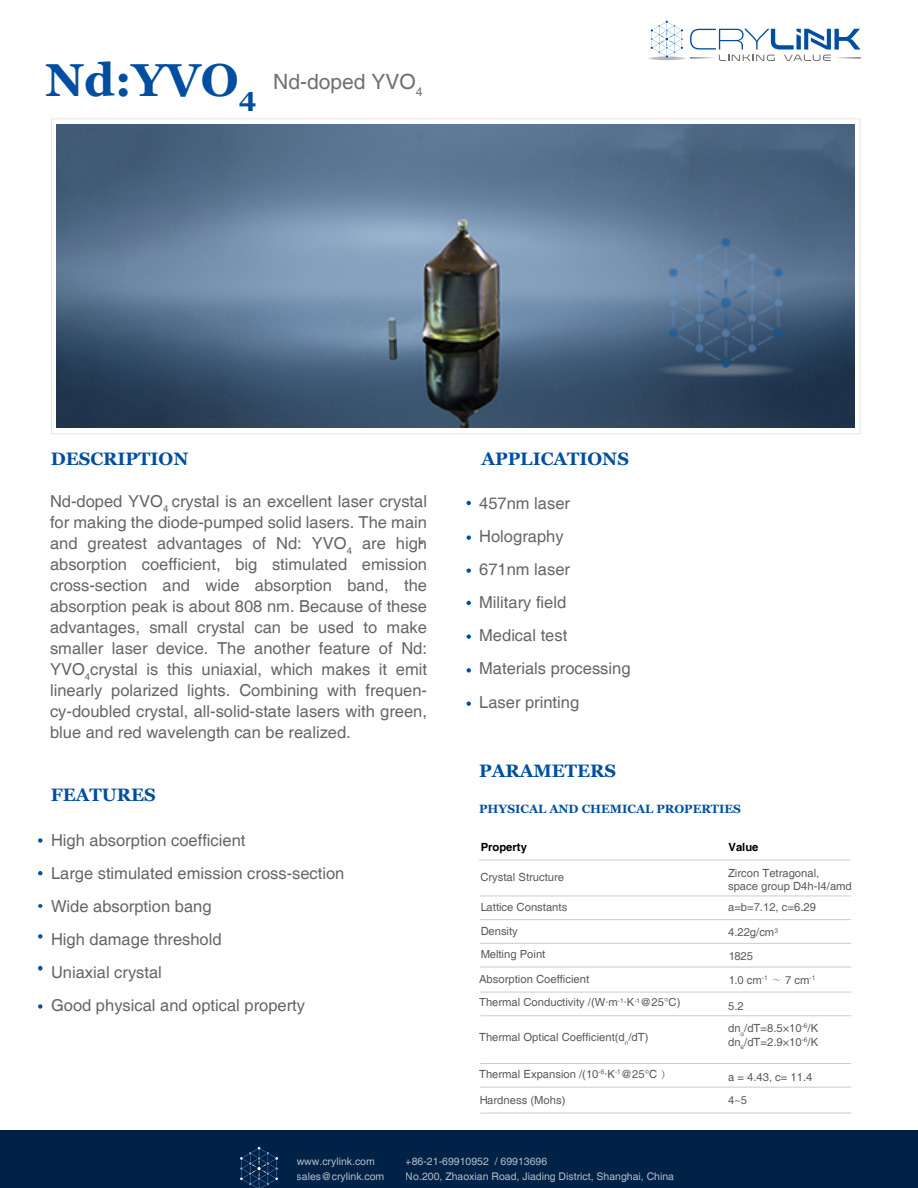
<style>
.page{position:relative;width:918px;height:1188px;background:#fff}
.page>*{position:absolute;margin:0;border:0;box-sizing:border-box;transform-origin:0 0}
.t1{font:700 46.2px "Georgia";color:#004ea1}
.t2{font:21px "Helvetica";color:#717171}
.t3{font:700 18px "Georgia";color:#004ea1}
.t4{font:18px "Helvetica";color:#000}
.t5{font:16.5px/21px "Helvetica";color:#666}
.t6{font:700 12px "Georgia";color:#004ea1}
.t7{font:11.25px/24px "Helvetica";color:#000}
.t8{font:700 11.25px "Helvetica";color:#000}
.t9{font:10.5px/15px "Helvetica";color:#fff}
.s1{font-family:"Adobe Song Std";font-weight:300}
</style>
<div class="page">
<div style="left:51px;top:119px;width:809px;height:315px;background:#fff;border:1px solid #e5e5e5"></div>
<div style="left:0;top:1130px;width:918px;height:58px;background:#002247"></div>
<hr style="left:646px;top:56px;width:41px;height:4px;background:#f9f9f9;border-radius:50%">
<hr style="left:647px;top:56px;width:39px;height:4px;background:#f1f2f2;border-radius:50%">
<hr style="left:648px;top:57px;width:38px;height:3px;background:#d6d7d7;border-radius:50%">
<hr style="left:650px;top:57px;width:34px;height:3px;background:#d0d1d1;border-radius:50%">
<hr style="left:652px;top:57px;width:30px;height:3px;background:#cbcccc;border-radius:50%">
<hr style="left:654px;top:57px;width:26px;height:3px;background:#c6c7c7;border-radius:50%">
<hr style="left:656px;top:57px;width:22px;height:3px;background:#c1c2c2;border-radius:50%">
<svg style="left:651px;top:21px;width:32px;height:38px"></svg>
<svg style="left:690px;top:29px;width:171px;height:32px"></svg>
<svg style="left:240px;top:1147px;width:38px;height:41px"></svg>
<svg style="left:467px;top:501px;width:4px;height:4px"></svg>
<svg style="left:38px;top:838px;width:4px;height:5px"></svg>
<svg style="left:38px;top:871px;width:4px;height:4px"></svg>
<svg style="left:38px;top:904px;width:4px;height:4px"></svg>
<svg style="left:38px;top:934px;width:4px;height:5px"></svg>
<svg style="left:38px;top:966px;width:4px;height:5px"></svg>
<svg style="left:38px;top:1004px;width:4px;height:5px"></svg>
<svg style="left:467px;top:535px;width:4px;height:5px"></svg>
<svg style="left:467px;top:568px;width:4px;height:5px"></svg>
<svg style="left:467px;top:601px;width:4px;height:4px"></svg>
<svg style="left:467px;top:634px;width:4px;height:5px"></svg>
<img style="left:56px;top:125px;width:798px;height:303px">
<svg style="left:467px;top:668px;width:4px;height:5px"></svg>
<svg style="left:467px;top:701px;width:4px;height:5px"></svg>
<hr style="left:480px;top:896px;width:371px;height:1px;background:#ccc">
<hr style="left:480px;top:943px;width:371px;height:1px;background:#ccc">
<hr style="left:480px;top:967px;width:371px;height:1px;background:#ccc">
<hr style="left:480px;top:919px;width:371px;height:1px;background:#ccc">
<hr style="left:479px;top:860px;width:371px;height:1px;background:#ccc">
<hr style="left:480px;top:1016px;width:371px;height:1px;background:#ccc">
<hr style="left:480px;top:1087px;width:371px;height:1px;background:#ccc">
<hr style="left:480px;top:1113px;width:371px;height:1px;background:#ccc">
<hr style="left:480px;top:992px;width:371px;height:1px;background:#ccc">
<hr style="left:480px;top:1063px;width:371px;height:1px;background:#ccc">
<h1 class="t1" style="left:45px;top:50px;width:212px">Nd:YVO<sub>4</sub></h1>
<p class="t2" style="left:273px;top:69px;width:151px">Nd-doped YVO<sub>4</sub></p>
<p class="t3" style="left:51px;top:447px;width:139px">DESCRIPTION</p>
<p class="t5" style="left:50px;top:491px;width:379px;text-align:justify">Nd-doped YVO<sub>4</sub> crystal is an excellent laser crystal for making the diode-pumped solid lasers. The main and greatest advantages of Nd: YVO<sub>4</sub> are high absorption coefficient, big stimulated emission cross-section and wide absorption band, the absorption peak is about 808 nm. Because of these advantages, small crystal can be used to make smaller laser device. The another feature of Nd:<br>YVO<sub>4</sub>crystal is this uniaxial, which makes it emit linearly polarized lights. Combining with frequen&shy;cy-doubled crystal, all-solid-state lasers with green, blue and red wavelength can be realized.</p>
<p class="t4" style="left:419px;top:531px;width:7px">-</p>
<p class="t3" style="left:51px;top:783px;width:107px">FEATURES</p>
<p class="t5" style="left:51px;top:825px;width:295px;line-height:33px">High absorption coefficient<br>Large stimulated emission cross-section<br>Wide absorption bang<br>High damage threshold<br>Uniaxial crystal<br>Good physical and optical property</p>
<p class="t3" style="left:481px;top:447px;width:149px">APPLICATIONS</p>
<p class="t5" style="left:479px;top:487px;width:153px;line-height:33px">457nm laser<br>Holography<br>671nm laser<br>Military field<br>Medical test<br>Materials processing</p>
<p class="t5" style="left:479px;top:692px;width:101px">Laser printing</p>
<p class="t3" style="left:479px;top:760px;width:138px">PARAMETERS</p>
<p class="t6" style="left:479px;top:801px;width:263px">PHYSICAL AND CHEMICAL PROPERTIES</p>
<p class="t8" style="left:481px;top:840px;width:48px">Property</p>
<p class="t8" style="left:729px;top:840px;width:32px">Value</p>
<p class="t7" style="left:728px;top:866px;width:125px;line-height:13.5px">Zircon Tetragonal, space group D4h-I4/amd</p>
<p class="t7" style="left:728px;top:895px;width:89px">a=b=7.12, c=6.29</p>
<p class="t7" style="left:728px;top:921px;width:89px">4.22g/cm<sup>3<br></sup>1825<br>1.0 cm<sup>-1</sup> <span class="s1">～</span> 7 cm<sup>-1</sup></p>
<p class="t7" style="left:728px;top:995px;width:92px;line-height:22.4px">5.2 dn<sub>o</sub>/dT=8.5×10<sup>-6</sup>/K</p>
<p class="t7" style="left:728px;top:1030px;width:92px">dn<sub>e</sub>/dT=2.9×10<sup>-6</sup>/K</p>
<p class="t7" style="left:728px;top:1065px;width:86px">a = 4.43, c= 11.4</p>
<p class="t7" style="left:480px;top:866px;width:85px">Crystal Structure</p>
<p class="t7" style="left:480px;top:895px;width:88px">Lattice Constants</p>
<p class="t7" style="left:480px;top:943px;width:67px">Melting Point</p>
<p class="t7" style="left:480px;top:919px;width:39px">Density</p>
<p class="t7" style="left:479px;top:967px;width:203px">Absorption Coefficient<br>Thermal Conductivity /(W·m<sup>-1</sup>·K<sup>-1</sup>@25°C)</p>
<p class="t7" style="left:479px;top:1026px;width:171px">Thermal Optical Coefficient(d<sub>n</sub>/dT)</p>
<p class="t7" style="left:479px;top:1063px;width:194px">Thermal Expansion /(10<sup>-6</sup>·K<sup>-1</sup>@25°C <span class="s1">）</span></p>
<p class="t7" style="left:479px;top:1089px;width:88px">Hardness (Mohs)</p>
<p class="t7" style="left:728px;top:1089px;width:21px">4~5</p>
<p class="t9" style="left:297px;top:1154px;width:89px">www.crylink.com sales@crylink.com</p>
<p class="t9" style="left:406px;top:1154px;width:270px">+86-21-69910952 / 69913696<br>No.200, Zhaoxian Road, Jiading District, Shanghai, China</p>
</div>
